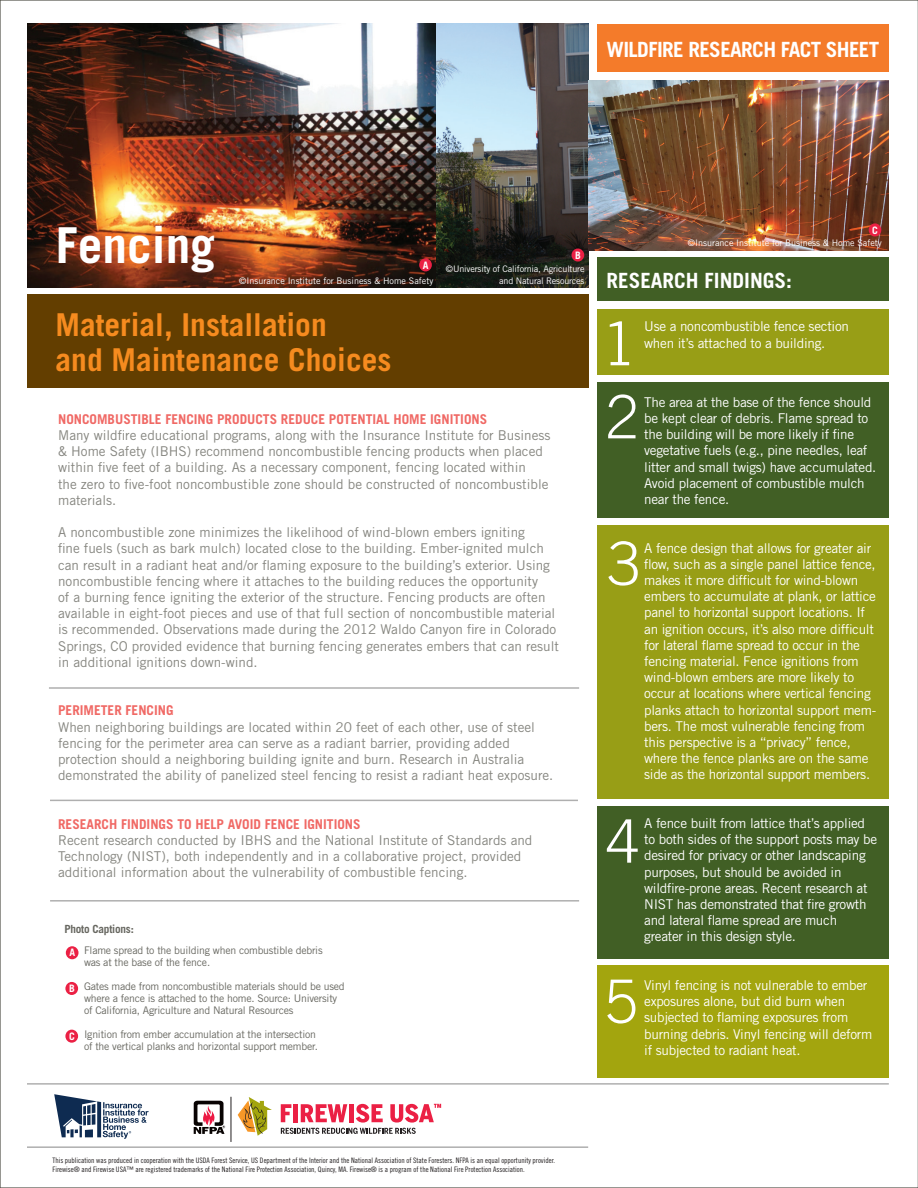
<style>
.page{position:relative;width:918px;height:1188px;background:#fff}
.page>*{position:absolute;margin:0;border:0;box-sizing:border-box;transform-origin:0 0}
.t1{font:300 60px/73.1px "Trade Gothic";color:#fff}
.t2{font:700 49.5px "Trade Gothic";color:#fff}
.t3{font:700 31.5px/34.5px "Trade Gothic";color:#f68b1f}
.t4{font:700 21px "Trade Gothic";letter-spacing:-.03em;color:#fff}
.t5{font:700 21px "Trade Gothic";color:#fff}
.t6{font:13.5px/16.2px "Trade Gothic";color:#85857f}
.t7{font:13.5px/16.2px "Trade Gothic";letter-spacing:-.02em;color:#fff}
.t8{font:700 13.5px "Trade Gothic";color:#f06965}
.t9{font:700 11.25px "Trade Gothic";letter-spacing:-.02em;color:#676760}
.t10{font:10.5px/12px "Trade Gothic";letter-spacing:-.02em;color:#676760}
.t11{font:700 10.35px "Trade Gothic";color:#fff}
.t12{font:9px "Trade Gothic";color:#fff}
.t13{font:9px "Trade Gothic";letter-spacing:-.02em;color:#fff}
.t14{font:7.5px/9px "Trade Gothic Cond Eighteen";color:#231f20}
</style>
<div class="page">
<img style="left:435px;top:24px;width:154px;height:263px">
<img style="left:27px;top:24px;width:408px;height:263px">
<div style="left:27px;top:295px;width:562px;height:93px;background:#633e00"></div>
<div style="left:597px;top:526px;width:292px;height:273px;background:#989e16"></div>
<div style="left:597px;top:310px;width:292px;height:65px;background:#989e16"></div>
<div style="left:597px;top:382px;width:292px;height:136px;background:#415f25"></div>
<div style="left:597px;top:806px;width:292px;height:153px;background:#415f25"></div>
<div style="left:597px;top:24px;width:292px;height:47px;background:#f47b2a"></div>
<div style="left:597px;top:257px;width:292px;height:44px;background:#415f25"></div>
<div style="left:597px;top:966px;width:292px;height:112px;background:#a3a50e"></div>
<hr style="left:49px;top:687px;width:530px;height:2px;background:#afafaf">
<hr style="left:50px;top:900px;width:529px;height:2px;background:#afafaf">
<hr style="left:50px;top:800px;width:528px;height:1px;background:#afafaf">
<hr style="left:27px;top:1083px;width:862px;height:2px;background:#afafaf">
<img style="left:589px;top:81px;width:300px;height:169px">
<div style="left:869px;top:223px;width:12px;height:13px;background:#eb2044;border-radius:50%"></div>
<div style="left:65px;top:1030px;width:13px;height:13px;background:#eb2044;border-radius:50%"></div>
<div style="left:65px;top:982px;width:13px;height:13px;background:#eb2044;border-radius:50%"></div>
<div style="left:66px;top:946px;width:13px;height:13px;background:#eb2044;border-radius:50%"></div>
<div style="left:572px;top:249px;width:12px;height:13px;background:#eb2044;border-radius:50%"></div>
<div style="left:419px;top:258px;width:13px;height:13px;background:#eb2044;border-radius:50%"></div>
<svg style="left:238px;top:1097px;width:34px;height:39px"></svg>
<hr style="left:231px;top:1097px;width:1px;height:45px;background:#231f20">
<svg style="left:194px;top:1101px;width:31px;height:33px"></svg>
<svg style="left:281px;top:1104px;width:160px;height:30px"></svg>
<hr style="left:27px;top:1146px;width:561px;height:2px;background:#afafaf">
<svg style="left:54px;top:1094px;width:94px;height:45px"></svg>
<h3 class="t4" style="left:607px;top:36px;width:274px">WILDFIRE RESEARCH FACT SHEET</h3>
<h2 class="t2" style="left:56px;top:215px;width:161px">Fencing</h2>
<p class="t11" style="left:423px;top:259px;width:7px">A</p>
<p class="t11" style="left:575px;top:249px;width:7px">B</p>
<p class="t13" style="left:446px;top:264px;width:140px">©University of California, Agriculture</p>
<p class="t12" style="left:239px;top:275px;width:196px">©Insurance Institute for Business &amp; Home Safety</p>
<p class="t13" style="left:499px;top:276px;width:87px">and Natural Resources</p>
<h3 class="t3" style="left:56px;top:307px;width:338px">Material, Installation<br>and Maintenance Choices</h3>
<p class="t8" style="left:58px;top:411px;width:431px">NONCOMBUSTIBLE FENCING PRODUCTS REDUCE POTENTIAL HOME IGNITIONS</p>
<p class="t6" style="left:58px;top:427px;width:494px">Many wildfire educational programs, along with the Insurance Institute for Business &amp; Home Safety (IBHS) recommend noncombustible fencing products when placed within five feet of a building. As a necessary component, fencing located within<br>the zero to five-foot noncombustible zone should be constructed of noncombustible materials.</p>
<p class="t6" style="left:58px;top:524px;width:502px">A noncombustible zone minimizes the likelihood of wind-blown embers igniting<br>fine fuels (such as bark mulch) located close to the building. Ember-ignited mulch can result in a radiant heat and/or flaming exposure to the building’s exterior. Using noncombustible fencing where it attaches to the building reduces the opportunity<br>of a burning fence igniting the exterior of the structure. Fencing products are often available in eight-foot pieces and use of that full section of noncombustible material is recommended. Observations made during the 2012 Waldo Canyon fire in Colorado Springs, CO provided evidence that burning fencing generates embers that can result in additional ignitions down-wind.</p>
<p class="t8" style="left:58px;top:702px;width:117px">PERIMETER FENCING</p>
<p class="t6" style="left:58px;top:718px;width:497px">When neighboring buildings are located within 20 feet of each other, use of steel fencing for the perimeter area can serve as a radiant barrier, providing added protection should a neighboring building ignite and burn. Research in Australia demonstrated the ability of panelized steel fencing to resist a radiant heat exposure.</p>
<p class="t8" style="left:58px;top:816px;width:304px">RESEARCH FINDINGS TO HELP AVOID FENCE IGNITIONS</p>
<p class="t6" style="left:58px;top:832px;width:476px">Recent research conducted by IBHS and the National Institute of Standards and<br>Technology (NIST), both independently and in a collaborative project, provided additional information about the vulnerability of combustible fencing.</p>
<p class="t9" style="left:64px;top:922px;width:71px">Photo Captions:</p>
<p class="t11" style="left:69px;top:946px;width:7px">A</p>
<p class="t11" style="left:69px;top:982px;width:7px">B</p>
<p class="t11" style="left:69px;top:1030px;width:7px">C</p>
<p class="t10" style="left:84px;top:944px;width:240px">Flame spread to the building when combustible debris was at the base of the fence.</p>
<p class="t10" style="left:84px;top:980px;width:262px">Gates made from noncombustible materials should be used where a fence is attached to the home. Source: University of California, Agriculture and Natural Resources</p>
<p class="t10" style="left:84px;top:1028px;width:236px">Ignition from ember accumulation at the intersection of the vertical planks and horizontal support member.</p>
<p class="t11" style="left:872px;top:224px;width:7px">C</p>
<p class="t12" style="left:688px;top:237px;width:196px">©Insurance Institute for Business &amp; Home Safety</p>
<h3 class="t5" style="left:607px;top:267px;width:187px">RESEARCH FINDINGS:</h3>
<h1 class="t1" style="left:603px;top:307px;width:38px">1<br>2</h1>
<p class="t7" style="left:644px;top:318px;width:206px">Use a noncombustible fence section when it’s attached to a building.</p>
<p class="t7" style="left:644px;top:394px;width:234px">The area at the base of the fence should be kept clear of debris. Flame spread to the building will be more likely if fine vegetative fuels (e.g., pine needles, leaf litter and small twigs) have accumulated.<br>Avoid placement of combustible mulch near the fence.</p>
<p class="t7" style="left:644px;top:540px;width:234px">A fence design that allows for greater air flow, such as a single panel lattice fence, makes it more difficult for wind-blown embers to accumulate at plank, or lattice panel to horizontal support locations. If an ignition occurs, it’s also more difficult for lateral flame spread to occur in the fencing material. Fence ignitions from wind-blown embers are more likely to occur at locations where vertical fencing planks attach to horizontal support mem&shy;bers. The most vulnerable fencing from this perspective is a “privacy” fence, where the fence planks are on the same side as the horizontal support members.</p>
<p class="t7" style="left:644px;top:815px;width:234px">A fence built from lattice that’s applied to both sides of the support posts may be desired for privacy or other landscaping purposes, but should be avoided in wildfire-prone areas. Recent research at NIST has demonstrated that fire growth and lateral flame spread are much greater in this design style.</p>
<p class="t7" style="left:644px;top:977px;width:230px">Vinyl fencing is not vulnerable to ember exposures alone, but did burn when subjected to flaming exposures from burning debris. Vinyl fencing will deform if subjected to radiant heat.</p>
<h1 class="t1" style="left:608px;top:526px;width:35px">3</h1>
<h1 class="t1" style="left:606px;top:804px;width:35px">4</h1>
<h1 class="t1" style="left:604px;top:964px;width:35px">5</h1>
<p class="t14" style="left:52px;top:1156px;width:504px">This publication was produced in cooperation with the USDA Forest Service, US Department of the Interior and the National Association of State Foresters. NFPA is an equal opportunity provider.<br>Firewise® and Firewise USA™ are registered trademarks of the National Fire Protection Association, Quincy, MA. Firewise® is a program of the National Fire Protection Association.</p>
</div>
